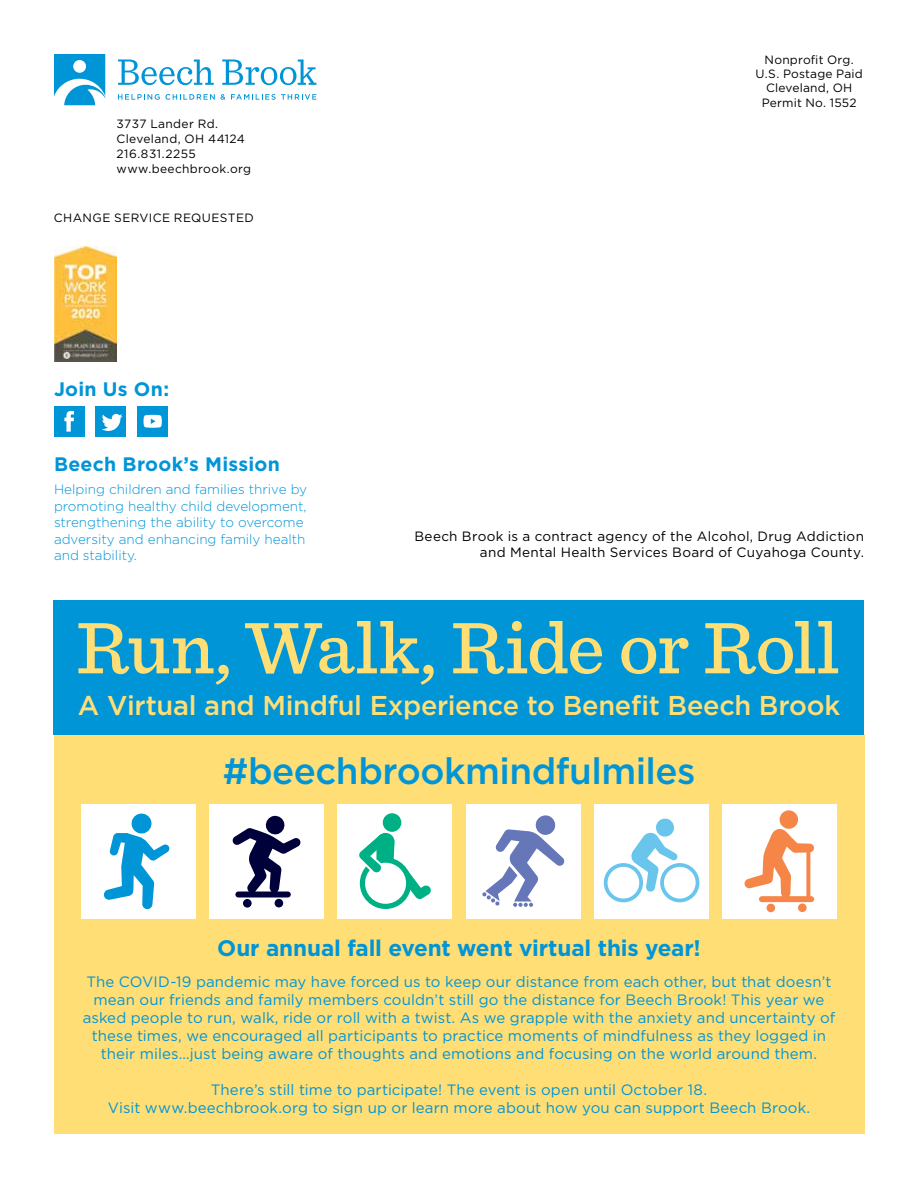
<style>
.page{position:relative;width:918px;height:1188px;background:#fff}
.page>*{position:absolute;margin:0;border:0;box-sizing:border-box;transform-origin:0 0}
.t1{font:500 76.2px "Sentinel";letter-spacing:-.005em;color:#ffde75}
.t2{font:500 36.75px "Gotham";letter-spacing:-.015em;color:#0095d7}
.t3{font:500 27.15px "Gotham";letter-spacing:-.01em;color:#ffde75}
.t4{font:700 22.5px "Gotham";letter-spacing:-.005em;color:#0095d7}
.t5{font:700 19.5px "Gotham";letter-spacing:.01em;color:#0095d7}
.t6{font:15px/18px "Gotham";letter-spacing:.005em;color:#0095d7;text-align:center}
.t7{font:300 13.5px/16.5px "Gotham";color:#0095d7}
.t8{font:13.5px/16.5px "Gotham";letter-spacing:.025em;color:#000;text-align:right}
.t9{font:12px/14.4px "Gotham";letter-spacing:.025em;color:#000;text-align:center}
</style>
<div class="page">
<svg style="left:54px;top:54px;width:51px;height:51px"></svg>
<svg style="left:118px;top:59px;width:96px;height:26px"></svg>
<svg style="left:222px;top:59px;width:94px;height:26px"></svg>
<svg style="left:118px;top:94px;width:107px;height:6px"></svg>
<svg style="left:231px;top:94px;width:85px;height:6px"></svg>
<div style="left:54px;top:406px;width:30px;height:31px;background:#0095d7"></div>
<svg style="left:64px;top:411px;width:10px;height:21px"></svg>
<div style="left:96px;top:406px;width:30px;height:31px;background:#0095d7"></div>
<svg style="left:102px;top:414px;width:21px;height:17px"></svg>
<div style="left:137px;top:406px;width:31px;height:31px;background:#0095d7"></div>
<svg style="left:144px;top:415px;width:18px;height:13px"></svg>
<img style="left:54px;top:247px;width:63px;height:115px">
<div style="left:54px;top:734px;width:810px;height:400px;background:#ffde75"></div>
<div style="left:54px;top:600px;width:810px;height:134px;background:#0095d7"></div>
<div style="left:81px;top:804px;width:115px;height:114px;background:#fff"></div>
<svg style="left:103px;top:813px;width:67px;height:96px"></svg>
<div style="left:466px;top:804px;width:114px;height:114px;background:#fff"></div>
<svg style="left:482px;top:815px;width:83px;height:92px"></svg>
<div style="left:209px;top:804px;width:115px;height:114px;background:#fff"></div>
<svg style="left:232px;top:815px;width:69px;height:93px"></svg>
<div style="left:594px;top:804px;width:115px;height:114px;background:#fff"></div>
<svg style="left:604px;top:818px;width:95px;height:84px"></svg>
<div style="left:338px;top:804px;width:114px;height:114px;background:#fff"></div>
<div style="left:383px;top:813px;width:18px;height:19px;background:#00b085;border-radius:50%"></div>
<svg style="left:359px;top:832px;width:72px;height:77px"></svg>
<div style="left:722px;top:804px;width:115px;height:114px;background:#fff"></div>
<svg style="left:744px;top:810px;width:70px;height:102px"></svg>
<p class="t9" style="left:117px;top:116px;width:136px;line-height:15px;text-align:left">3737 Lander Rd.<br>Cleveland, OH 44124<br>216.831.2255 www.beechbrook.org</p>
<p class="t9" style="left:54px;top:210px;width:201px">CHANGE SERVICE REQUESTED</p>
<h3 class="t5" style="left:54px;top:376px;width:117px">Join Us On:</h3>
<h3 class="t5" style="left:54px;top:451px;width:228px">Beech Brook’s Mission</h3>
<p class="t7" style="left:54px;top:481px;width:255px">Helping children and families thrive by promoting healthy child development, strengthening the ability to overcome adversity and enhancing family health and stability.</p>
<p class="t9" style="left:755px;top:52px;width:109px">Nonprofit Org.<br>U.S. Postage Paid<br>Cleveland, OH<br>Permit No. 1552</p>
<p class="t8" style="left:414px;top:527px;width:451px">Beech Brook is a contract agency of the Alcohol, Drug Addiction and Mental Health Services Board of Cuyahoga County.</p>
<h1 class="t1" style="left:76px;top:590px;width:765px">Run, Walk, Ride or Roll</h1>
<h3 class="t3" style="left:78px;top:687px;width:764px">A Virtual and Mindful Experience to Benefit Beech Brook</h3>
<h2 class="t2" style="left:223px;top:747px;width:474px">#beechbrookmindfulmiles</h2>
<h3 class="t4" style="left:217px;top:933px;width:485px">Our annual fall event went virtual this year!</h3>
<p class="t6" style="left:83px;top:973px;width:754px">The COVID-19 pandemic may have forced us to keep our distance from each other, but that doesn’t mean our friends and family members couldn’t still go the distance for Beech Brook! This year we asked people to run, walk, ride or roll with a twist. As we grapple with the anxiety and uncertainty of these times, we encouraged all participants to practice moments of mindfulness as they logged in their miles…just being aware of thoughts and emotions and focusing on the world around them.</p>
<p class="t6" style="left:108px;top:1081px;width:704px">There’s still time to participate! The event is open until October 18.<br>Visit www.beechbrook.org to sign up or learn more about how you can support Beech Brook.</p>
</div>
